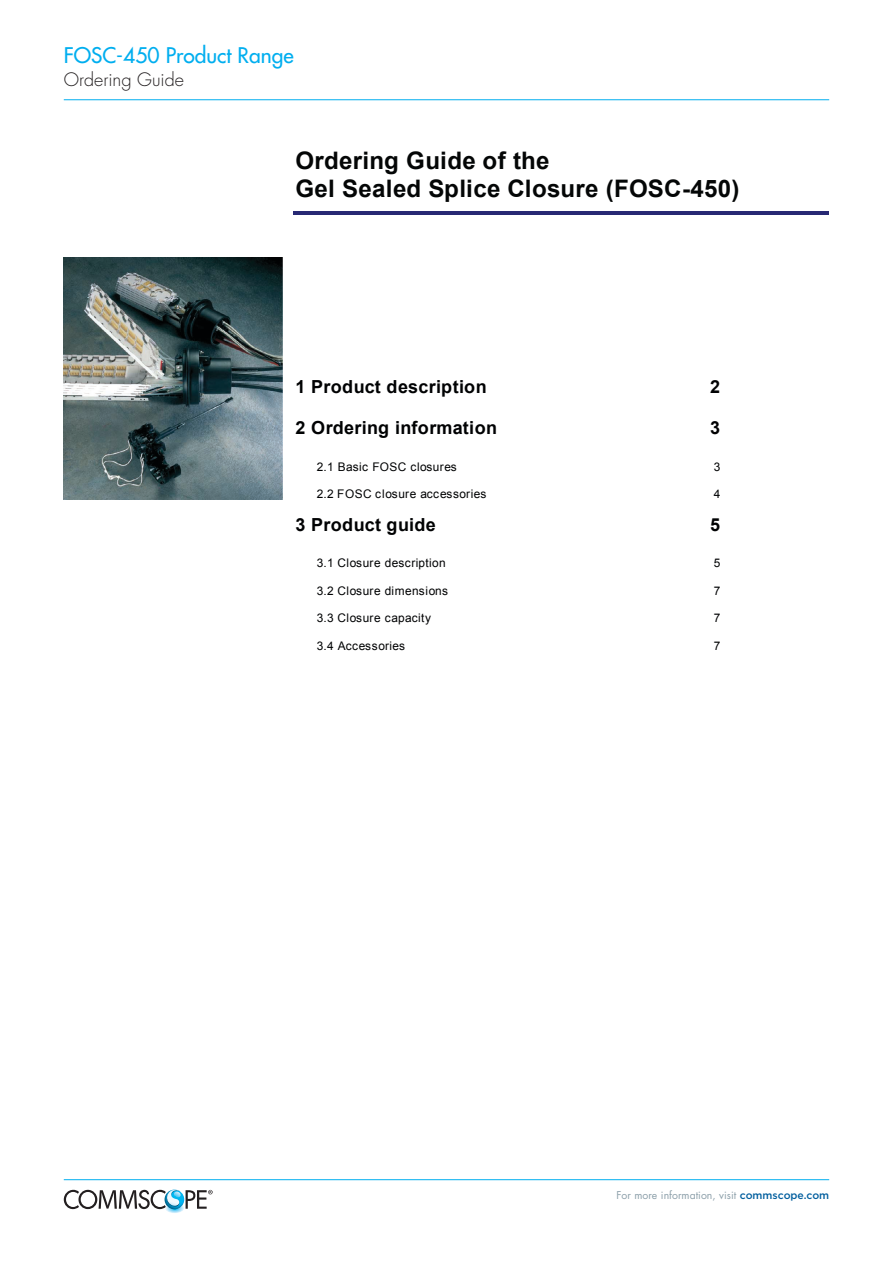
<style>
.page{position:relative;width:893px;height:1263px;background:#fff}
.page>*{position:absolute;margin:0;border:0;box-sizing:border-box;transform-origin:0 0}
.t1{font:700 24.15px/28px "Arial";letter-spacing:.01em;color:#040606}
.t2{font:500 21px "Futura Std";color:#00aeef}
.t3{font:700 18px "Arial";letter-spacing:.015em;color:#010203}
.t4{font:300 18px "Futura Std";color:#231f20}
.t5{font:11.85px "Arial";letter-spacing:.04em;color:#010203}
.t6{font:10.5px "Futura Std";color:#8da0aa}
.s1{font-family:"Gotham";font-weight:500;color:#005e9e}
</style>
<div class="page">
<hr style="left:64px;top:1179px;width:765px;height:1px;background:#00aeef">
<hr style="left:64px;top:99px;width:765px;height:1px;background:#00aeef">
<svg style="left:64px;top:1189px;width:149px;height:24px"></svg>
<hr style="left:293px;top:211px;width:536px;height:4px;background:#282974">
<img style="left:64px;top:258px;width:218px;height:241px">
<h2 class="t2" style="left:64px;top:42px;width:231px">FOSC-450 Product Range</h2>
<h3 class="t4" style="left:64px;top:68px;width:122px">Ordering Guide</h3>
<p class="t1" style="left:295px;top:147px;width:446px">Ordering Guide of the<br>Gel Sealed Splice Closure (FOSC-450)</p>
<p class="t3" style="left:295px;top:375px;width:193px">1 Product description</p>
<p class="t3" style="left:710px;top:375px;width:12px">2</p>
<p class="t3" style="left:295px;top:416px;width:203px">2 Ordering information</p>
<p class="t3" style="left:710px;top:416px;width:12px">3</p>
<p class="t5" style="left:317px;top:459px;width:142px">2.1 Basic FOSC closures</p>
<p class="t5" style="left:714px;top:459px;width:8px">3</p>
<p class="t5" style="left:317px;top:486px;width:171px">2.2 FOSC closure accessories</p>
<p class="t5" style="left:714px;top:486px;width:8px">4</p>
<p class="t3" style="left:295px;top:513px;width:142px">3 Product guide</p>
<p class="t3" style="left:710px;top:513px;width:12px">5</p>
<p class="t5" style="left:317px;top:555px;width:131px">3.1 Closure description</p>
<p class="t5" style="left:714px;top:555px;width:8px">5</p>
<p class="t5" style="left:317px;top:583px;width:133px">3.2 Closure dimensions</p>
<p class="t5" style="left:714px;top:583px;width:8px">7</p>
<p class="t5" style="left:317px;top:610px;width:116px">3.3 Closure capacity</p>
<p class="t5" style="left:714px;top:610px;width:8px">7</p>
<p class="t5" style="left:317px;top:638px;width:90px">3.4 Accessories</p>
<p class="t5" style="left:714px;top:638px;width:8px">7</p>
<p class="t6" style="left:616px;top:1188px;width:214px">For more information, visit <span class="s1">commscope.com</span></p>
</div>
